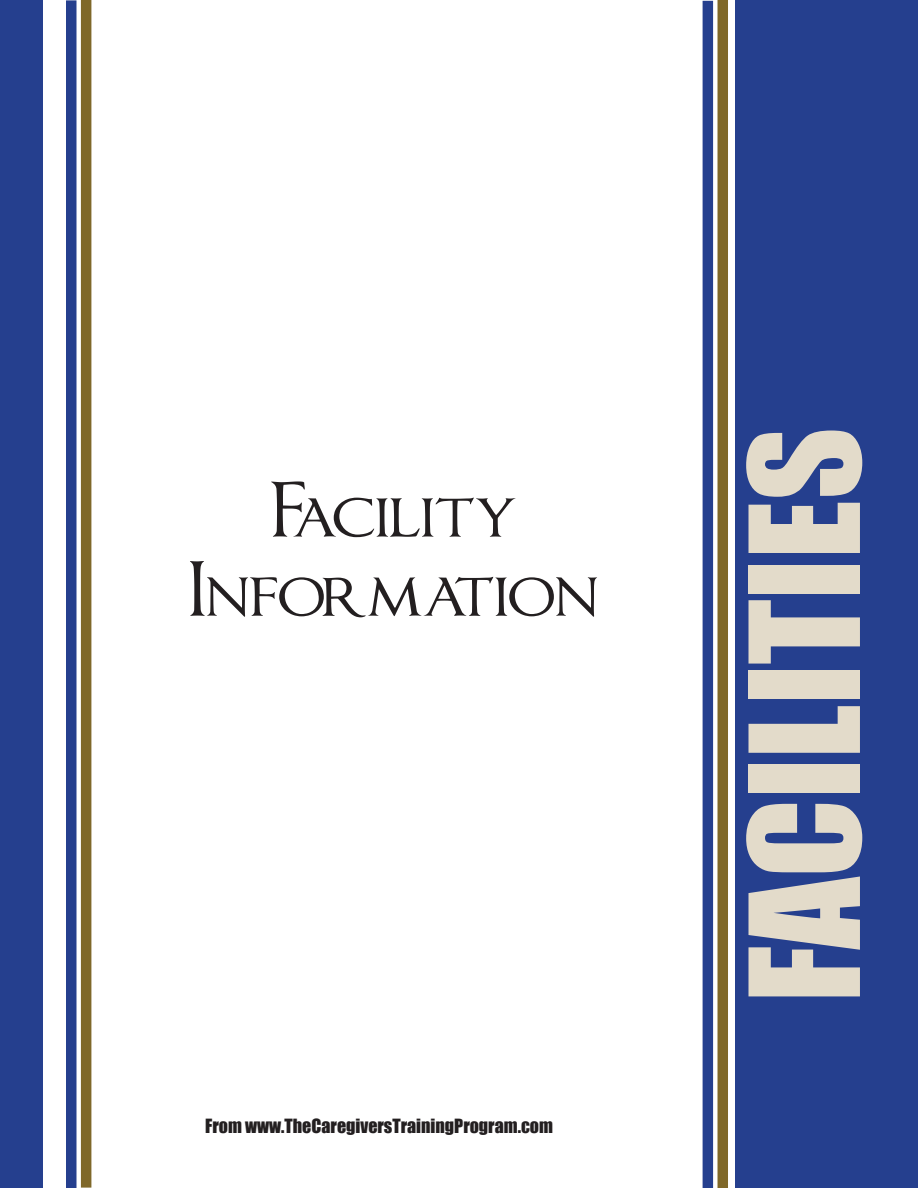
<style>
.page{position:relative;width:918px;height:1188px;background:#fff}
.page>*{position:absolute;margin:0;border:0;box-sizing:border-box;transform-origin:0 0}
.t1{font:141px "Impact";color:#e3dbca}
.t2{font:66px/79.2px "Imperator Small Caps";color:#231f20;text-align:center}
.t3{font:18px "Impact";color:#231f20}
</style>
<div class="page">
<div style="left:735px;top:0;width:183px;height:1188px;background:#253f8e"></div>
<div style="left:718px;top:0;width:10px;height:1188px;background:#7f6829"></div>
<div style="left:703px;top:1px;width:10px;height:1187px;background:#253f8e"></div>
<div style="left:81px;top:0;width:10px;height:1188px;background:#7f6829"></div>
<div style="left:66px;top:0;width:10px;height:1188px;background:#253f8e"></div>
<div style="left:0;top:1px;width:42px;height:1187px;background:#253f8e"></div>
<h2 class="t2" style="left:189px;top:477px;width:411px">Facility<br>Information</h2>
<p class="t3" style="left:205px;top:1112px;width:349px">From www.TheCaregiversTrainingProgram.com</p>
<h1 class="t1" style="left:695px;top:1002px;width:576px;rotate:-90deg">FACILITIES</h1>
</div>
